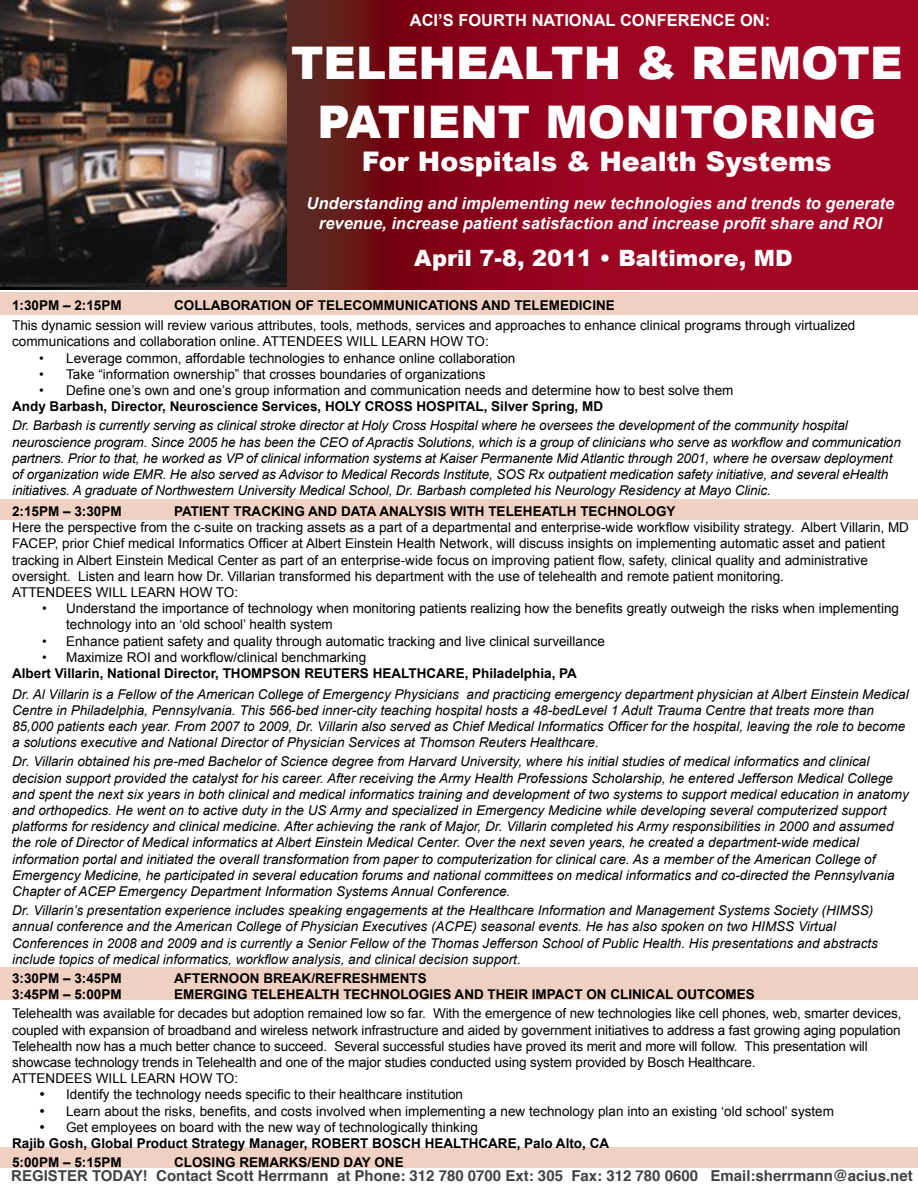
<style>
.page{position:relative;width:918px;height:1188px;background:#fff}
.page>*{position:absolute;margin:0;border:0;box-sizing:border-box;transform-origin:0 0}
.t1{font:900 45px/58.5px "Arial";color:#fff;text-align:center}
.t2{font:900 27px "Arial";color:#fff}
.t3{font:900 22.5px "Arial";color:#fff}
.t4{font:italic 700 16.5px/19.8px "Arial";color:#fff;text-align:center}
.t5{font:700 16.5px "Arial";color:#fff}
.t6{font:700 15px "Helvetica";color:#414142}
.t7{font:italic 13.5px/16.2px "Arial";color:#000}
.t8{font:13.5px/16.2px "Arial";color:#000}
.t9{font:700 13.5px "Arial";color:#000}
.s1{font-weight:700}
.s2{font-family:"Arial"}
</style>
<div class="page">
<svg style="left:0;top:0;width:918px;height:289px;background:#8f081f"></svg>
<img style="left:0;top:1px;width:286px;height:286px">
<div style="left:0;top:1148px;width:918px;height:20px;background:#efd1c4"></div>
<div style="left:0;top:968px;width:918px;height:32px;background:#efd1c4"></div>
<div style="left:0;top:500px;width:918px;height:20px;background:#efd1c4"></div>
<div style="left:0;top:292px;width:918px;height:23px;background:#efd1c4"></div>
<p class="t5" style="left:410px;top:11px;width:362px">ACI’S FOU RTH NATIONAL CONFERENCE ON:</p>
<h1 class="t1" style="left:291px;top:34px;width:587px">TELEHEALTH &amp; Remote<br>Patient Monitoring</h1>
<h2 class="t2" style="left:362px;top:146px;width:472px">For Hospitals &amp; Health Systems</h2>
<p class="t4" style="left:307px;top:193px;width:589px">Understanding and implementing new technologies and trends to generate revenue, increase patient satisfaction and increase profit share and ROI</p>
<h3 class="t3" style="left:414px;top:246px;width:380px">April 7-8, 2011 • Baltimore, MD</h3>
<p class="t9" style="left:12px;top:297px;width:111px">1:30PM – 2:15PM</p>
<p class="t9" style="left:174px;top:297px;width:442px">COLLABORATION OF TELECOMMUNICATIONS AND TELEMEDICINE</p>
<p class="t8" style="left:12px;top:317px;width:845px">This dynamic session will review various attributes, tools, methods, services and approaches to enhance clinical programs through virtualized communications and collaboration online. Atte</p>
<p class="t8" style="left:296px;top:334px;width:29px">ndees</p>
<p class="t8" style="left:347px;top:334px;width:9px">will</p>
<p class="t8" style="left:381px;top:334px;width:10px">lear</p>
<p class="t8" style="left:417px;top:334px;width:26px">n how</p>
<p class="t8" style="left:467px;top:334px;width:24px">to :</p>
<p class="t8" style="left:39px;top:350px;width:478px">• Leverage common, affordable technologies to enhance online collaboration</p>
<p class="t8" style="left:39px;top:366px;width:448px">• Take “information ownership” that crosses boundaries of organizations</p>
<p class="t8" style="left:39px;top:382px;width:696px">• Define one’s own and one’s group information and communication needs and determine how to best solve them</p>
<p class="t9" style="left:12px;top:399px;width:333px">ANDY BARBASH, DIRECTOR, NEUROSCIENCE SERVICES, HOLY</p>
<p class="t9" style="left:365px;top:399px;width:30px">CROSS</p>
<p class="t9" style="left:417px;top:399px;width:19px">HOSPITAL</p>
<p class="t9" style="left:484px;top:399px;width:121px">, SILVER SPRING, MD</p>
<p class="t7" style="left:12px;top:418px;width:890px">Dr. Barbash is currently serving as clinical stroke director at Holy Cross Hospital where he oversees the development of the community hospital neuroscience program. Since 2005 he has been the CEO of Apractis Solutions, which is a group of clinicians who serve as workflow and communication partners. Prior to that, he worked as VP of clinical information systems at Kaiser Permanente Mid Atlantic through 2001, where he oversaw deployment of organization wide EMR. He also served as Advisor to Medical Records Institute, SOS Rx outpatient medication safety initiative, and several eHealth initiatives. A graduate of Northwestern University Medical School, Dr. Barbash completed his Neurology Residency at Mayo Clinic.</p>
<p class="t9" style="left:12px;top:504px;width:111px">2:15PM – 3:30PM</p>
<p class="t9" style="left:174px;top:504px;width:503px">PATIENT TRACKING AND DATA ANALYSIS WITH TELEHEATLH TECHNOLOGY</p>
<p class="t8" style="left:12px;top:519px;width:898px">Here the perspective from the c-suite on tracking assets as a part of a departmental and enterprise-wide workflow visibility strategy. Albert Villarin, MD FACEP, prior Chief medical Informatics Officer at Albert Einstein Health Network, will discuss insights on implementing automatic asset and patient tracking in Albert Einstein Medical Center as part of an enterprise-wide focus on improving patient flow, safety, clinical quality and administrative oversight. Listen and learn how Dr. Villarian transformed his department with the use of telehealth and remote patient monitoring.<br>ATTEND EES WILL LEARN HOW TO:</p>
<p class="t8" style="left:66px;top:600px;width:834px;text-indent:-24px">• Understand the importance of technology when monitoring patients realizing how the benefits greatly outweigh the risks when implementing technology into an ‘old school’ health system</p>
<p class="t8" style="left:42px;top:633px;width:564px">• Enhance patient safety and quality through automatic tracking and live clinical surveillance</p>
<p class="t8" style="left:42px;top:649px;width:326px">• Maximize ROI and workflow/clinical benchmarking</p>
<p class="t9" style="left:12px;top:666px;width:230px">ALBERT VILLARIN, NATIONAL DIRECTOR, THOMPSON</p>
<p class="t9" style="left:304px;top:666px;width:10px">REUTE</p>
<p class="t9" style="left:350px;top:666px;width:43px">RS HEALTHCA</p>
<p class="t9" style="left:446px;top:666px;width:133px">RE, PHILADELPHIA, PA</p>
<p class="t7" style="left:12px;top:686px;width:898px">Dr. Al Villarin is a Fellow of the American College of Emergency Physicians and practicing emergency department physician at Albert Einstein Medical Centre in Philadelphia, Pennsylvania. This 566-bed inner-city teaching hospital hosts a 48-bedLevel 1 Adult Trauma Centre that treats more than 85,000 patients each year. From 2007 to 2009, Dr. Villarin also served as Chief Medical Informatics Officer for the hospital, leaving the role to become a solutions executive and National Director of Physician Services at Thomson Reuters Healthcare.</p>
<p class="t7" style="left:12px;top:754px;width:898px">Dr. Villarin obtained his pre-med Bachelor of Science degree from Harvard University, where his initial studies of medical informatics and clinical decision support provided the catalyst for his career. After receiving the Army Health Professions Scholarship, he entered Jefferson Medical College and spent the next six years in both clinical and medical informatics training and development of two systems to support medical education in anatomy and orthopedics. He went on to active duty in the US Army and specialized in Emergency Medicine while developing several computerized support platforms for residency and clinical medicine. After achieving the rank of Major, Dr. Villarin completed his Army responsibilities in 2000 and assumed the role of Director of Medical informatics at Albert Einstein Medical Center. Over the next seven years, he created a department-wide medical information portal and initiated the overall transformation from paper to computerization for clinical care. As a member of the American College of Emergency Medicine, he participated in several education forums and national committees on medical informatics and co-directed the Pennsylvania Chapter of ACEP Emergency Department Information Systems Annual Conference.</p>
<p class="t7" style="left:12px;top:902px;width:867px">Dr. Villarin’s presentation experience includes speaking engagements at the Healthcare Information and Management Systems Society (HIMSS) annual conference and the American College of Physician Executives (ACPE) seasonal events. He has also spoken on two HIMSS Virtual Conferences in 2008 and 2009 and is currently a Senior Fellow of the Thomas Jefferson School of Public Health. His presentations and abstracts include topics of medical informatics, workflow analysis, and clinical decision support.</p>
<p class="t9" style="left:12px;top:971px;width:111px">3:30PM – 3:45PM</p>
<p class="t9" style="left:174px;top:971px;width:254px">AFTERNOON BREAK/REFRESHMENTS</p>
<p class="t9" style="left:12px;top:987px;width:111px">3:45PM – 5:00PM</p>
<p class="t9" style="left:174px;top:987px;width:49px">EMERGING</p>
<p class="t9" style="left:251px;top:987px;width:10px">TELEHEALTH</p>
<p class="t9" style="left:343px;top:987px;width:10px">TECHNOLOGIES</p>
<p class="t9" style="left:455px;top:987px;width:11px">AND</p>
<p class="t9" style="left:488px;top:987px;width:9px">THEI</p>
<p class="t9" style="left:518px;top:987px;width:23px">R IMPACT</p>
<p class="t9" style="left:586px;top:987px;width:33px">ON CLINICAL</p>
<p class="t9" style="left:677px;top:987px;width:11px">OUTCOMES</p>
<p class="t8" style="left:12px;top:1006px;width:891px">Telehealth was available for decades but adoption remained low so far. With the emergence of new technologies like cell phones, web, smarter devices, coupled with expansion of broadband and wireless network infrastructure and aided by government initiatives to address a fast growing aging population Telehealth now has a much better chance to succeed. Several successful studies have proved its merit and more will follow. This presentation will showcase technology trends in Telehealth and one of the major studies conducted using system provided by Bosch Healthcare.<br>Atte</p>
<p class="t8" style="left:46px;top:1070px;width:29px">ndees</p>
<p class="t8" style="left:96px;top:1070px;width:53px">Will Lear</p>
<p class="t8" style="left:166px;top:1070px;width:74px">n How To:</p>
<p class="t8" style="left:39px;top:1087px;width:425px">• Identify the technology needs specific to their healthcare institution</p>
<p class="t8" style="left:39px;top:1103px;width:796px">• Learn about the risks, benefits, and costs involved when implementing a new technology plan into an existing ‘old school’ system</p>
<p class="t8" style="left:12px;top:1119px;width:467px;text-indent:27px">• Get employees on board with the new way of technologically thinking<br><span class="s1">RAJIB GOSH, GLOBAL PRODUCT STRATEGY MANAGER, ROBE</span></p>
<p class="t9" style="left:350px;top:1136px;width:42px">RT BOSCH</p>
<p class="t9" style="left:425px;top:1136px;width:20px">HEALTHCA</p>
<p class="t9" style="left:498px;top:1136px;width:113px">RE, PALO ALTO, CA</p>
<p class="t9" style="left:12px;top:1155px;width:111px">5:00PM – 5:15PM</p>
<p class="t9" style="left:174px;top:1155px;width:231px">CLOSING REMARKS/END DAY ONE</p>
<p class="t6" style="left:11px;top:1165px;width:903px"><span class="s2">REGISTER TODAY!</span> Contact Scott Herrmann at Phone: 312 780 0700 Ext: 305 Fax: 312 780 0600 Email:sherrmann@acius.net</p>
</div>
